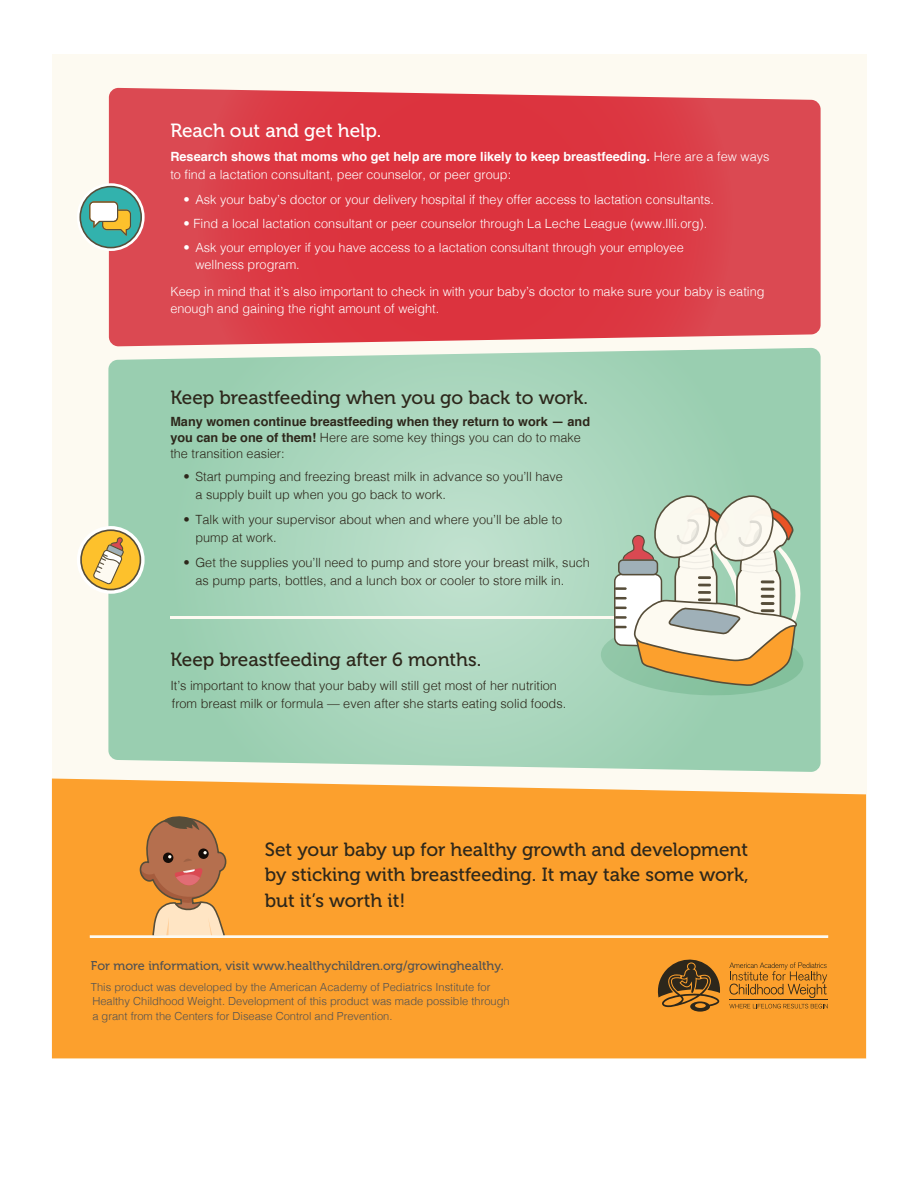
<style>
.page{position:relative;width:918px;height:1188px;background:#fff}
.page>*{position:absolute;margin:0;border:0;box-sizing:border-box;transform-origin:0 0}
.t1{font:19.05px/25.3px "Museo 500";color:#2d271b;text-align:justify}
.t2{font:19.05px "Museo 500";color:#fff}
.t3{font:300 12.75px/17.4px "Helvetica";color:#fff}
.t4{font:300 12.75px/17.4px "Helvetica";color:#2d271b}
.t5{font:700 12.75px/15.9px "Helvetica";color:#2d271b}
.t6{font:12.75px "Museo 500";color:#525252}
.t7{font:300 11.1px/14.2px "Helvetica";color:#525252}
.s1{font-weight:700}
.s2{font-weight:300}
</style>
<div class="page">
<div style="left:52px;top:54px;width:814px;height:1004px;background:#fdfaf1"></div>
<div style="left:52px;top:779px;width:814px;height:279px;background:#fca02d"></div>
<svg style="left:135px;top:813px;width:92px;height:122px;background:#cf8d53"></svg>
<div style="left:90px;top:935px;width:738px;height:3px;border:1px solid #fdfaf1"></div>
<svg style="left:109px;top:88px;width:712px;height:258px;background:#dd444d"></svg>
<svg style="left:77px;top:183px;width:68px;height:68px"></svg>
<div style="left:80px;top:187px;width:61px;height:61px;background:#32b2ad;border-radius:50%"></div>
<div style="left:79px;top:186px;width:63px;height:62px;border:2px solid #564e3a;border-radius:50%"></div>
<svg style="left:89px;top:201px;width:42px;height:35px"></svg>
<svg style="left:108px;top:348px;width:713px;height:424px;background:#a8d5bb"></svg>
<hr style="left:170px;top:616px;width:552px;height:3px;background:#fdfaf1">
<svg style="left:77px;top:526px;width:68px;height:68px"></svg>
<svg style="left:80px;top:529px;width:61px;height:61px"></svg>
<svg style="left:601px;top:495px;width:213px;height:200px"></svg>
<svg style="left:729px;top:1004px;width:99px;height:4px"></svg>
<hr style="left:729px;top:999px;width:99px;height:1px;background:#2d271b">
<svg style="left:729px;top:962px;width:98px;height:36px;background:#d88b29"></svg>
<svg style="left:657px;top:956px;width:64px;height:56px;background:#996624"></svg>
<p class="t2" style="left:170px;top:120px;width:212px">Reach out and get help.</p>
<p class="t3" style="left:170px;top:147px;width:601px"><span class="s1">Research shows that moms who get help are more likely to keep breastfeeding.</span> Here are a few ways to find a lactation consultant, peer counselor, or peer group:</p>
<p class="t3" style="left:184px;top:190px;width:532px">• Ask your baby’s doctor or your delivery hospital if they offer access to lactation consultants.</p>
<p class="t3" style="left:184px;top:214px;width:525px">• Find a local lactation consultant or peer counselor through La Leche League (www.llli.org).</p>
<p class="t3" style="left:195px;top:237px;width:490px;text-indent:-12px">• Ask your employer if you have access to a lactation consultant through your employee wellness program.</p>
<p class="t3" style="left:170px;top:282px;width:596px">Keep in mind that it’s also important to check in with your baby’s doctor to make sure your baby is eating enough and gaining the right amount of weight.</p>
<p class="t1" style="left:170px;top:385px;width:419px">Keep breastfeeding when you go back to work.</p>
<p class="t5" style="left:170px;top:414px;width:421px">Many women continue breastfeeding when they return to work — and you can be one of them! <span class="s2">Here are some key things you can do to make the transition easier:</span></p>
<p class="t4" style="left:195px;top:467px;width:369px;text-indent:-12px">• Start pumping and freezing breast milk in advance so you’ll have a supply built up when you go back to work.</p>
<p class="t4" style="left:195px;top:510px;width:368px;text-indent:-12px">• Talk with your supervisor about when and where you’ll be able to pump at work.</p>
<p class="t4" style="left:195px;top:553px;width:396px;text-indent:-12px">• Get the supplies you’ll need to pump and store your breast milk, such as pump parts, bottles, and a lunch box or cooler to store milk in.</p>
<p class="t1" style="left:170px;top:648px;width:312px">Keep breastfeeding after 6 months.</p>
<p class="t4" style="left:170px;top:676px;width:397px">It’s important to know that your baby will still get most of her nutrition from breast milk or formula — even after she starts eating solid foods.</p>
<p class="t1" style="left:265px;top:837px;width:485px">Set your baby up for healthy growth and development by sticking with breastfeeding. It may take some work, but it’s worth it!</p>
<p class="t6" style="left:91px;top:959px;width:414px">For more information, visit www.healthychildren.org/growinghealthy.</p>
<p class="t7" style="left:91px;top:979px;width:420px">This product was developed by the American Academy of Pediatrics Institute for<br>Healthy Childhood Weight. Development of this product was made possible through a grant from the Centers for Disease Control and Prevention.</p>
</div>
